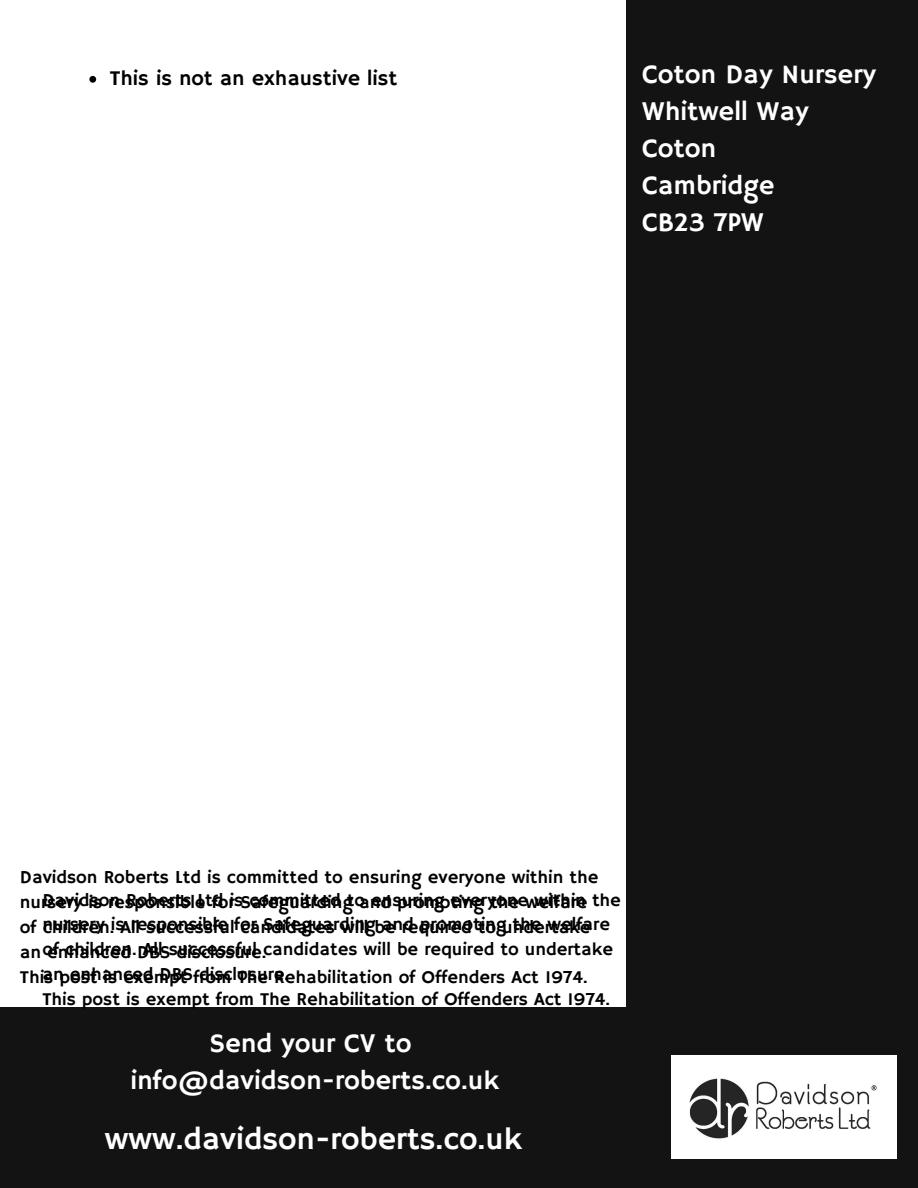
<style>
.page{position:relative;width:918px;height:1188px;background:#fff}
.page>*{position:absolute;margin:0;border:0;box-sizing:border-box;transform-origin:0 0}
.t1{font:31.5px "Hammersmith One";color:#fff}
.t2{font:27px "Hammersmith One";color:#fff}
.t3{font:21.3px "Hammersmith One";color:#000}
.t4{font:18.3px/24.9px "Hammersmith One";color:#000}
</style>
<div class="page">
<div style="left:0;top:1007px;width:708px;height:181px;background:#131313"></div>
<div style="left:626px;top:0;width:292px;height:1188px;background:#131313"></div>
<img style="left:672px;top:1055px;width:225px;height:104px">
<svg style="left:89px;top:76px;width:7px;height:7px"></svg>
<p class="t3" style="left:110px;top:66px;width:289px">This is not an exhaustive list</p>
<p class="t2" style="left:642px;top:59px;width:235px">Coton Day Nursery</p>
<p class="t2" style="left:642px;top:96px;width:168px">Whitwell Way</p>
<p class="t2" style="left:642px;top:133px;width:76px">Coton</p>
<p class="t2" style="left:642px;top:170px;width:134px">Cambridge</p>
<p class="t2" style="left:642px;top:207px;width:123px">CB23 7PW</p>
<p class="t4" style="left:20px;top:866px;width:580px">Davidson Roberts Ltd is committed to ensuring everyone within the nursery is responsible for Safeguarding and promoting the welfare of children. All successful candidates will be required to undertake an enhanced DBS disclosure.</p>
<p class="t4" style="left:20px;top:965px;width:569px">This post is exempt from The Rehabilitation of Offenders Act 1974.</p>
<p class="t4" style="left:42px;top:888px;width:580px">Davidson Roberts Ltd is committed to ensuring everyone within the nursery is responsible for Safeguarding and promoting the welfare of children. All successful candidates will be required to undertake an enhanced DBS disclosure.</p>
<p class="t4" style="left:42px;top:988px;width:569px">This post is exempt from The Rehabilitation of Offenders Act 1974.</p>
<p class="t2" style="left:209px;top:1028px;width:204px">Send your CV to</p>
<p class="t2" style="left:130px;top:1065px;width:370px">info@davidson-roberts.co.uk</p>
<p class="t1" style="left:105px;top:1121px;width:419px">www.davidson-roberts.co.uk</p>
</div>
